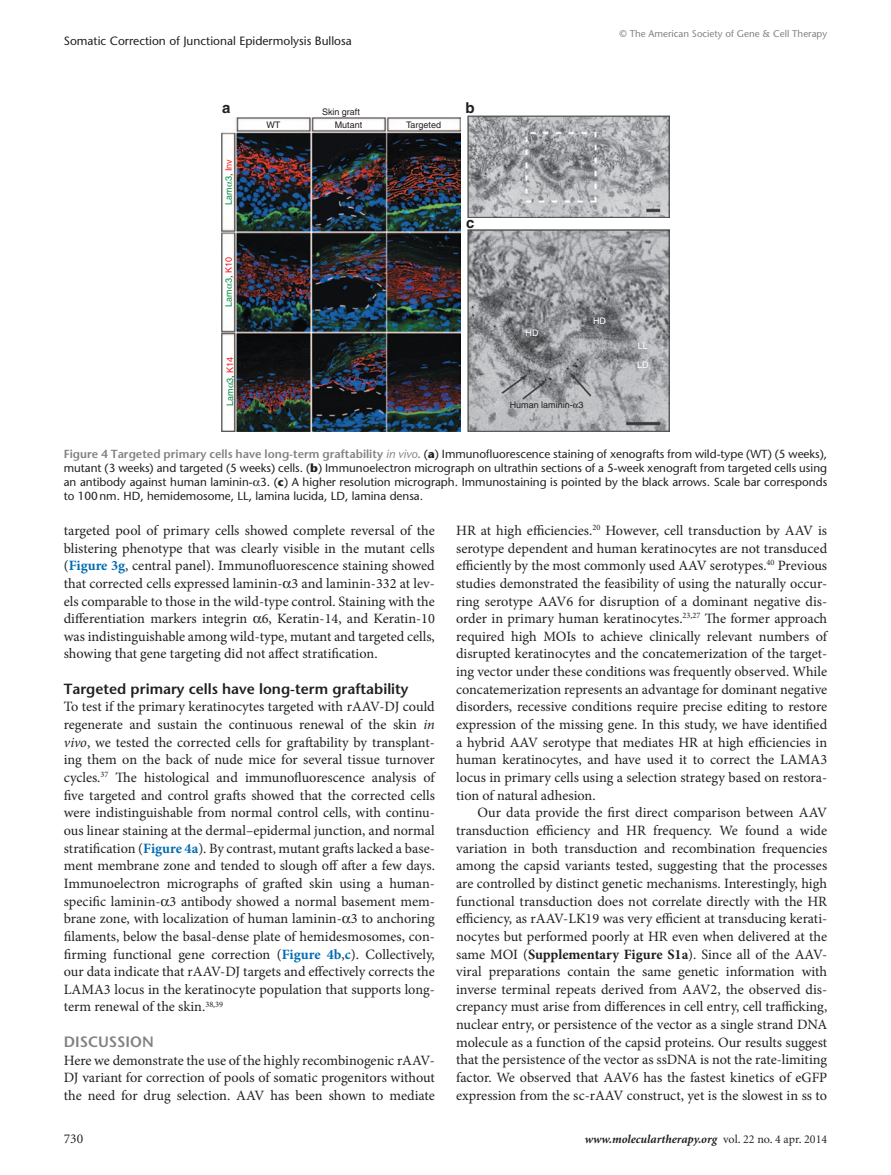
<style>
.page{position:relative;width:891px;height:1175px;background:#fff}
.page>*{position:absolute;margin:0;border:0;box-sizing:border-box;transform-origin:0 0}
.t1{font:600 15px "ITC Stone Sans";color:#808285}
.t2{font:700 15px "Helvetica";color:#231f20}
.t3{font:600 14.7px "ITC Stone Sans";color:#231f20}
.t4{font:14.25px/17.7px "Minion Pro";color:#231f20;text-align:justify}
.t5{font:13.5px "Minion";color:#231f20}
.t6{font:12px "Stone Sans";color:#231f20}
.t7{font:italic 700 12px "Minion";color:#231f20}
.t8{font:11.7px/14.1px "Stone Sans";color:#231f20;text-align:justify}
.t9{font:9.75px "Stone Sans";color:#808285}
.t10{font:9px "Helvetica";color:#231f20}
.t11{font:9px "Helvetica";color:#008d45}
.t12{font:9px "Helvetica";color:#fff}
.s1{color:#231f20}
.s2{color:#ee1d23}
.s3{font-family:"ITC Stone Sans";font-weight:600;color:#808285}
.s4{font-style:italic;color:#808285}
.s5{font-weight:700}
.s6{font-weight:700;color:#006cb3}
.s7{font-style:italic}
.s8{font-weight:400;font-style:normal}
</style>
<div class="page">
<img style="left:222px;top:118px;width:238px;height:313px">
<img style="left:467px;top:115px;width:202px;height:102px">
<img style="left:467px;top:229px;width:202px;height:202px">
<svg style="left:573px;top:404px;width:5px;height:5px"></svg>
<svg style="left:229px;top:383px;width:4px;height:5px"></svg>
<svg style="left:227px;top:283px;width:5px;height:6px"></svg>
<svg style="left:227px;top:181px;width:5px;height:6px"></svg>
<p class="t6" style="left:64px;top:34px;width:290px">Somatic Correction of Junctional Epidermolysis Bullosa</p>
<p class="t2" style="left:222px;top:99px;width:10px">a</p>
<p class="t2" style="left:466px;top:99px;width:11px">b</p>
<p class="t10" style="left:322px;top:107px;width:39px">Skin graft</p>
<p class="t11" style="left:224px;top:205px;width:47px;rotate:-90deg">Lam 3<span class="s1">,</span> <span class="s2">Inv</span></p>
<p class="t11" style="left:224px;top:306px;width:51px;rotate:-90deg">Lam 3<span class="s1">,</span> <span class="s2">K10</span></p>
<p class="t11" style="left:225px;top:406px;width:51px;rotate:-90deg">Lam 3<span class="s1">,</span> <span class="s2">K14</span></p>
<p class="t10" style="left:266px;top:120px;width:15px">WT</p>
<p class="t10" style="left:335px;top:120px;width:29px">Mutant</p>
<p class="t10" style="left:406px;top:120px;width:36px">Targeted</p>
<p class="t2" style="left:466px;top:213px;width:10px">c</p>
<p class="t9" style="left:620px;top:28px;width:209px">© The American Society of Gene &amp; Cell Therapy</p>
<p class="t12" style="left:526px;top:328px;width:14px">HD</p>
<p class="t12" style="left:593px;top:315px;width:14px">HD</p>
<p class="t10" style="left:510px;top:400px;width:75px">Human laminin- 3</p>
<p class="t12" style="left:638px;top:340px;width:12px">LL</p>
<p class="t12" style="left:637px;top:359px;width:13px">LD</p>
<p class="t8" style="left:64px;top:447px;width:765px"><span class="s3">Figure 4 Targeted primary cells have long-term graftability</span> <span class="s4">in vivo</span><span class="s3">.</span> (<span class="s5">a</span>) Immunofluorescence staining of xenografts from wild-type (WT) (5 weeks), mutant (3 weeks) and targeted (5 weeks) cells. (<span class="s5">b</span>) Immunoelectron micrograph on ultrathin sections of a 5-week xenograft from targeted cells using an antibody against human laminin- 3. (<span class="s5">c</span>) A higher resolution micrograph. Immunostaining is pointed by the black arrows. Scale bar corresponds to 100nm. HD, hemidemosome, LL, lamina lucida, LD, lamina densa.</p>
<p class="t4" style="left:64px;top:521px;width:373px">targeted pool of primary cells showed complete reversal of the blistering phenotype that was clearly visible in the mutant cells (<span class="s6">Figure 3g</span>, central panel). Immunofluorescence staining showed that corrected cells expressed laminin- 3 and laminin-332 at lev&shy;els comparable to those in the wild-type control. Staining with the differentiation markers integrin 6, Keratin-14, and Keratin-10 was indistinguishable among wild-type, mutant and targeted cells, showing that gene targeting did not affect stratification.</p>
<p class="t3" style="left:64px;top:680px;width:346px">Targeted primary cells have long-term graftability</p>
<p class="t4" style="left:64px;top:698px;width:373px">To test if the primary keratinocytes targeted with rAAV-DJ could regenerate and sustain the continuous renewal of the skin <span class="s7">in vivo</span>, we tested the corrected cells for graftability by transplant&shy;ing them on the back of nude mice for several tissue turnover cycles.<sup>37</sup> The histological and immunofluorescence analysis of five targeted and control grafts showed that the corrected cells were indistinguishable from normal control cells, with continu&shy;ous linear staining at the dermal–epidermal junction, and normal stratification (<span class="s6">Figure 4a</span>). By contrast, mutant grafts lacked a base&shy;ment membrane zone and tended to slough off after a few days.<br>Immunoelectron micrographs of grafted skin using a human&shy;specific laminin- 3 antibody showed a normal basement mem&shy;brane zone, with localization of human laminin- 3 to anchoring filaments, below the basal-dense plate of hemidesmosomes, con&shy;firming functional gene correction (<span class="s6">Figure 4b</span>,<span class="s6">c</span>). Collectively, our data indicate that rAAV-DJ targets and effectively corrects the LAMA3 locus in the keratinocyte population that supports long&shy;term renewal of the skin.<sup>38,39</sup></p>
<p class="t1" style="left:64px;top:1032px;width:91px">DISCUSSION</p>
<p class="t4" style="left:64px;top:1051px;width:373px">Here we demonstrate the use of the highly recombinogenic rAAV-DJ variant for correction of pools of somatic progenitors without the need for drug selection. AAV has been shown to mediate</p>
<p class="t4" style="left:456px;top:521px;width:373px">HR at high efficiencies.<sup>20</sup> However, cell transduction by AAV is serotype dependent and human keratinocytes are not transduced efficiently by the most commonly used AAV serotypes.<sup>40</sup> Previous studies demonstrated the feasibility of using the naturally occur&shy;ring serotype AAV6 for disruption of a dominant negative dis&shy;order in primary human keratinocytes.<sup>23,27</sup> The former approach required high MOIs to achieve clinically relevant numbers of disrupted keratinocytes and the concatemerization of the target&shy;ing vector under these conditions was frequently observed. While concatemerization represents an advantage for dominant negative disorders, recessive conditions require precise editing to restore expression of the missing gene. In this study, we have identified a hybrid AAV serotype that mediates HR at high efficiencies in human keratinocytes, and have used it to correct the LAMA3 locus in primary cells using a selection strategy based on restora&shy;tion of natural adhesion.</p>
<p class="t4" style="left:456px;top:804px;width:373px;text-indent:21px">Our data provide the first direct comparison between AAV transduction efficiency and HR frequency. We found a wide variation in both transduction and recombination frequencies among the capsid variants tested, suggesting that the processes are controlled by distinct genetic mechanisms. Interestingly, high functional transduction does not correlate directly with the HR efficiency, as rAAV-LK19 was very efficient at transducing kerati&shy;nocytes but performed poorly at HR even when delivered at the same MOI (<span class="s5">Supplementary Figure S1a</span>). Since all of the AAV&shy;viral preparations contain the same genetic information with inverse terminal repeats derived from AAV2, the observed dis&shy;crepancy must arise from differences in cell entry, cell trafficking, nuclear entry, or persistence of the vector as a single strand DNA molecule as a function of the capsid proteins. Our results suggest that the persistence of the vector as ssDNA is not the rate-limiting factor. We observed that AAV6 has the fastest kinetics of eGFP expression from the sc-rAAV construct, yet is the slowest in ss to</p>
<p class="t5" style="left:64px;top:1132px;width:21px">730</p>
<p class="t7" style="left:585px;top:1133px;width:244px">www.moleculartherapy.org <span class="s8">vol. 22 no. 4 apr. 2014</span></p>
</div>
